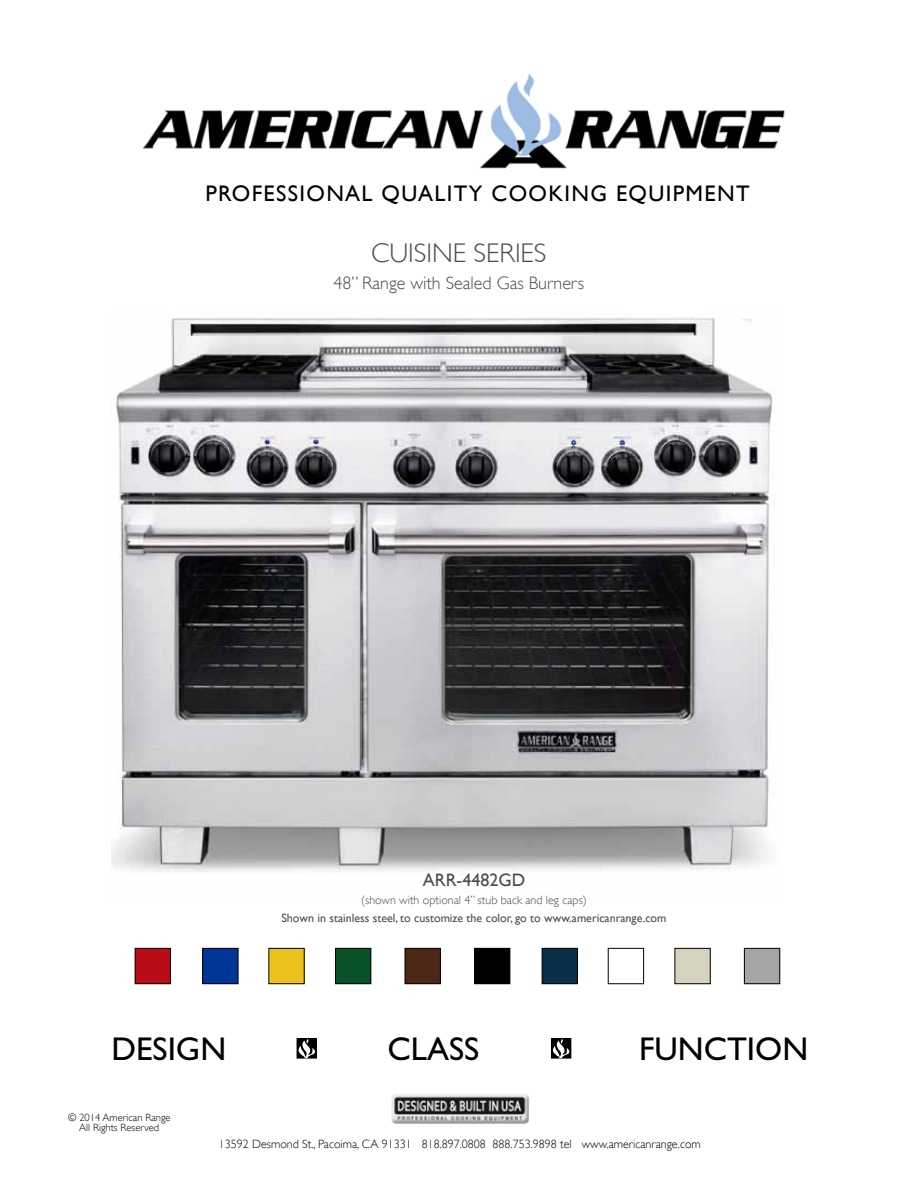
<style>
.page{position:relative;width:918px;height:1188px;background:#fff}
.page>*{position:absolute;margin:0;border:0;box-sizing:border-box;transform-origin:0 0}
.t1{font:33px "Gill Sans";color:#000}
.t2{font:300 27px "Gill Sans";color:#4d4d4f}
.t3{font:22.5px "Gill Sans";letter-spacing:.06em;color:#000}
.t4{font:300 18px "Gill Sans";color:#4d4d4f}
.t5{font:18px "Gill Sans";color:#4d4d4f}
.t6{font:300 12px "Gill Sans";color:#000}
.t7{font:12px "Gill Sans";color:#4d4d4f}
.t8{font:300 12px "Gill Sans";color:#4d4d4f}
.t9{font:300 10.5px/10.5px "Gill Sans";color:#000;text-align:center}
</style>
<div class="page">
<img style="left:144px;top:74px;width:641px;height:95px">
<div style="left:297px;top:1038px;width:20px;height:21px;border:1px solid #000"></div>
<svg style="left:298px;top:1039px;width:18px;height:19px"></svg>
<div style="left:551px;top:1038px;width:20px;height:21px;border:1px solid #000"></div>
<svg style="left:553px;top:1039px;width:17px;height:19px"></svg>
<div style="left:203px;top:948px;width:35px;height:36px;background:#003698"></div>
<div style="left:202px;top:948px;width:36px;height:36px;border:1px solid #000"></div>
<div style="left:542px;top:948px;width:36px;height:36px;background:#092f49"></div>
<div style="left:542px;top:948px;width:36px;height:36px;border:1px solid #000"></div>
<div style="left:269px;top:948px;width:35px;height:36px;background:#ebc21d"></div>
<div style="left:268px;top:948px;width:37px;height:36px;border:1px solid #000"></div>
<div style="left:608px;top:948px;width:36px;height:36px;border:1px solid #000"></div>
<div style="left:335px;top:948px;width:36px;height:36px;background:#085129"></div>
<div style="left:335px;top:948px;width:36px;height:36px;border:1px solid #000"></div>
<div style="left:675px;top:948px;width:35px;height:36px;background:#d5d2bf"></div>
<div style="left:675px;top:948px;width:36px;height:36px;border:1px solid #000"></div>
<div style="left:405px;top:948px;width:35px;height:36px;background:#4d2716"></div>
<div style="left:405px;top:948px;width:36px;height:36px;border:1px solid #000"></div>
<div style="left:744px;top:948px;width:36px;height:36px;background:#a6a5a5"></div>
<div style="left:744px;top:948px;width:36px;height:36px;border:1px solid #000"></div>
<div style="left:135px;top:948px;width:35px;height:36px;background:#ba0b18"></div>
<div style="left:135px;top:948px;width:36px;height:36px;border:1px solid #000"></div>
<div style="left:474px;top:948px;width:36px;height:36px;background:#000"></div>
<img style="left:112px;top:318px;width:661px;height:554px">
<img style="left:391px;top:1094px;width:138px;height:30px">
<h3 class="t3" style="left:205px;top:180px;width:546px">PROFESSIONAL QUALITY COOKING EQUIPMENT</h3>
<h2 class="t2" style="left:371px;top:232px;width:177px">CUISINE SERIES</h2>
<h3 class="t4" style="left:334px;top:269px;width:252px">48” Range with Sealed Gas Burners</h3>
<h3 class="t5" style="left:423px;top:869px;width:104px">ARR-4482GD</h3>
<p class="t8" style="left:361px;top:891px;width:227px">(shown with optional 4” stub back and leg caps)</p>
<p class="t7" style="left:281px;top:911px;width:387px">Shown in stainless steel, to customize the color, go to www.americanrange.com</p>
<h1 class="t1" style="left:111px;top:1030px;width:116px">DESIGN</h1>
<h1 class="t1" style="left:388px;top:1029px;width:93px">CLASS</h1>
<h1 class="t1" style="left:639px;top:1029px;width:171px">FUNCTION</h1>
<p class="t9" style="left:68px;top:1112px;width:104px">© 2014 American Range<br>All Rights Reserved</p>
<p class="t6" style="left:219px;top:1135px;width:483px">13592 Desmond St., Pacoima, CA 91331 818.897.0808 888.753.9898 tel www.americanrange.com</p>
</div>
